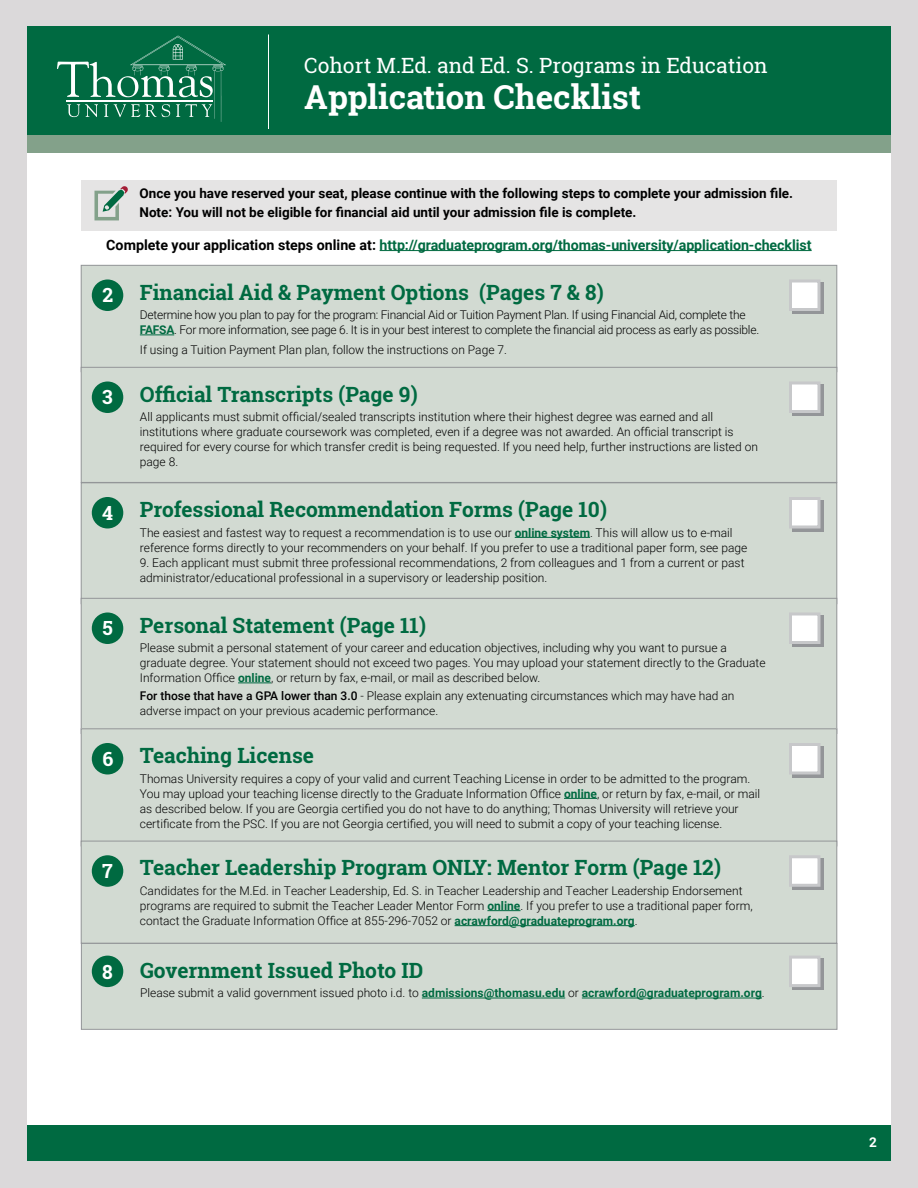
<style>
.page{position:relative;width:918px;height:1188px;background:#fff}
.page>*{position:absolute;margin:0;border:0;box-sizing:border-box;transform-origin:0 0}
.t1{font:700 33px "Roboto Slab";color:#fff}
.t2{font:700 21px "Roboto Slab";color:#006a41}
.t3{font:21px "Roboto Slab";color:#fff}
.t4{font:700 19.5px "Roboto Slab";color:#fff}
.t5{font:700 14.25px "Roboto";letter-spacing:-.005em;color:#006a41}
.t6{font:700 13.5px/19.5px "Roboto";color:#000}
.t7{font:700 13.5px "Roboto";color:#fff}
.t8{font:300 12px/15px "Roboto";color:#000}
.t9{font:300 12px/15px "Roboto";letter-spacing:-.02em;color:#000}
.t10{font:700 12px "Roboto";color:#006a41}
.s1{color:#000}
.s2{font-weight:700;color:#006a41}
.s3{font-weight:500}
.s4{font-weight:300;color:#000}
</style>
<div class="page">
<div style="left:27px;top:1125px;width:864px;height:36px;background:#006a41"></div>
<div style="left:0;top:0;width:918px;height:1188px;border:27px solid #dbd9da"></div>
<div style="left:27px;top:26px;width:864px;height:118px;background:#006a41"></div>
<div style="left:27px;top:135px;width:864px;height:18px;background:#83a18a"></div>
<hr style="left:268px;top:34px;width:1px;height:95px;background:#fff">
<svg style="left:57px;top:36px;width:169px;height:86px"></svg>
<hr style="left:380px;top:250px;width:432px;height:1px;background:#006a41">
<div style="left:81px;top:180px;width:756px;height:51px;background:#e5e4e4"></div>
<svg style="left:94px;top:186px;width:34px;height:34px"></svg>
<div style="left:81px;top:265px;width:756px;height:107px;background:#d2dad2"></div>
<hr style="left:140px;top:335px;width:34px;height:1px;background:#006a41">
<div style="left:81px;top:265px;width:756px;height:107px;border:1px solid #939598"></div>
<div style="left:92px;top:280px;width:31px;height:31px;background:#006a41;border-radius:50%"></div>
<svg style="left:792px;top:283px;width:32px;height:31px"></svg>
<div style="left:789px;top:280px;width:31px;height:31px;background:#fff;border:3px solid #c7c8ca"></div>
<div style="left:81px;top:367px;width:756px;height:115px;background:#d2dad2"></div>
<div style="left:81px;top:367px;width:756px;height:116px;border:1px solid #939598"></div>
<div style="left:92px;top:382px;width:31px;height:31px;background:#006a41;border-radius:50%"></div>
<svg style="left:792px;top:385px;width:32px;height:31px"></svg>
<div style="left:789px;top:382px;width:31px;height:31px;background:#fff;border:3px solid #c7c8ca"></div>
<div style="left:81px;top:483px;width:756px;height:121px;background:#d2dad2"></div>
<hr style="left:515px;top:537px;width:75px;height:1px;background:#006a41">
<div style="left:81px;top:483px;width:756px;height:121px;border:1px solid #939598"></div>
<div style="left:92px;top:497px;width:31px;height:32px;background:#006a41;border-radius:50%"></div>
<svg style="left:792px;top:500px;width:32px;height:32px"></svg>
<div style="left:789px;top:497px;width:31px;height:32px;background:#fff;border:3px solid #c7c8ca"></div>
<div style="left:81px;top:598px;width:756px;height:135px;background:#d2dad2"></div>
<hr style="left:238px;top:683px;width:33px;height:1px;background:#006a41">
<div style="left:92px;top:613px;width:31px;height:31px;background:#006a41;border-radius:50%"></div>
<svg style="left:792px;top:616px;width:32px;height:31px"></svg>
<div style="left:789px;top:613px;width:31px;height:31px;background:#fff;border:3px solid #c7c8ca"></div>
<div style="left:81px;top:729px;width:756px;height:117px;background:#d2dad2"></div>
<hr style="left:564px;top:798px;width:33px;height:1px;background:#006a41">
<div style="left:81px;top:729px;width:756px;height:117px;border:1px solid #939598"></div>
<div style="left:92px;top:743px;width:31px;height:32px;background:#006a41;border-radius:50%"></div>
<svg style="left:792px;top:746px;width:32px;height:32px"></svg>
<div style="left:789px;top:743px;width:31px;height:32px;background:#fff;border:3px solid #c7c8ca"></div>
<div style="left:81px;top:841px;width:756px;height:102px;background:#d2dad2"></div>
<hr style="left:487px;top:910px;width:34px;height:1px;background:#006a41">
<hr style="left:455px;top:925px;width:180px;height:1px;background:#006a41">
<div style="left:81px;top:841px;width:756px;height:102px;border:1px solid #939598"></div>
<div style="left:92px;top:855px;width:31px;height:32px;background:#006a41;border-radius:50%"></div>
<svg style="left:792px;top:858px;width:32px;height:32px"></svg>
<div style="left:789px;top:855px;width:31px;height:32px;background:#fff;border:3px solid #c7c8ca"></div>
<div style="left:81px;top:943px;width:756px;height:86px;background:#d2dad2"></div>
<hr style="left:422px;top:998px;width:143px;height:1px;background:#006a41">
<hr style="left:582px;top:998px;width:180px;height:1px;background:#006a41">
<div style="left:81px;top:943px;width:756px;height:87px;border:1px solid #939598"></div>
<div style="left:92px;top:956px;width:31px;height:31px;background:#006a41;border-radius:50%"></div>
<svg style="left:792px;top:959px;width:32px;height:31px"></svg>
<div style="left:789px;top:956px;width:31px;height:31px;background:#fff;border:3px solid #c7c8ca"></div>
<h2 class="t3" style="left:304px;top:51px;width:465px">Cohort M.Ed. and Ed. S. Programs in Education</h2>
<h1 class="t1" style="left:304px;top:74px;width:338px">Application Checklist</h1>
<p class="t6" style="left:140px;top:183px;width:655px">Once you have reserved your seat, please continue with the following steps to complete your admission file.<br>Note: You will not be eligible for financial aid until your admission file is complete.</p>
<p class="t5" style="left:106px;top:234px;width:707px"><span class="s1">Complete your application steps online at:</span> http://graduateprogram.org/thomas-university/application-checklist</p>
<h3 class="t4" style="left:103px;top:282px;width:12px">2</h3>
<h2 class="t2" style="left:140px;top:277px;width:465px">Financial Aid &amp; Payment Options (Pages 7 &amp; 8)</h2>
<p class="t9" style="left:140px;top:307px;width:621px">Determine how you plan to pay for the program: Financial Aid or Tuition Payment Plan. If using Financial Aid, complete the<br><span class="s2">FAFSA</span>. For more information, see page 6. It is in your best interest to complete the financial aid process as early as possible.</p>
<p class="t8" style="left:140px;top:341px;width:369px">If using a Tuition Payment Plan plan, follow the instructions on Page 7.</p>
<h3 class="t4" style="left:102px;top:384px;width:12px">3</h3>
<h2 class="t2" style="left:140px;top:379px;width:279px">Official Transcripts (Page 9)</h2>
<p class="t8" style="left:140px;top:409px;width:620px">All applicants must submit official/sealed transcripts institution where their highest degree was earned and all institutions where graduate coursework was completed, even if a degree was not awarded. An official transcript is required for every course for which transfer credit is being requested. If you need help, further instructions are listed on page 8.</p>
<h3 class="t4" style="left:102px;top:500px;width:12px">4</h3>
<h2 class="t2" style="left:140px;top:495px;width:469px">Professional Recommendation Forms (Page 10)</h2>
<p class="t8" style="left:140px;top:524px;width:609px">The easiest and fastest way to request a recommendation is to use our <span class="s2">online system</span>. This will allow us to e-mail reference forms directly to your recommenders on your behalf. If you prefer to use a traditional paper form, see page</p>
<p class="t8" style="left:140px;top:554px;width:606px">9. Each applicant must submit three professional recommendations, 2 from colleagues and 1 from a current or past administrator/educational professional in a supervisory or leadership position.</p>
<h3 class="t4" style="left:102px;top:615px;width:12px">5</h3>
<h2 class="t2" style="left:140px;top:610px;width:288px">Personal Statement (Page 11)</h2>
<p class="t8" style="left:140px;top:640px;width:627px">Please submit a personal statement of your career and education objectives, including why you want to pursue a graduate degree. Your statement should not exceed two pages. You may upload your statement directly to the Graduate<br>Information Office <span class="s2">online</span>, or return by fax, e-mail, or mail as described below.</p>
<p class="t8" style="left:140px;top:688px;width:596px"><span class="s3">For those that have a GPA lower than 3.0</span> - Please explain any extenuating circumstances which may have had an adverse impact on your previous academic performance.</p>
<h3 class="t4" style="left:102px;top:746px;width:12px">6</h3>
<h2 class="t2" style="left:140px;top:741px;width:176px">Teaching License</h2>
<p class="t8" style="left:140px;top:770px;width:622px">Thomas University requires a copy of your valid and current Teaching License in order to be admitted to the program.<br>You may upload your teaching license directly to the Graduate Information Office <span class="s2">online</span>, or return by fax, e-mail, or mail as described below. If you are Georgia certified you do not have to do anything; Thomas University will retrieve your certificate from the PSC. If you are not Georgia certified, you will need to submit a copy of your teaching license.</p>
<h3 class="t4" style="left:102px;top:858px;width:12px">7</h3>
<h2 class="t2" style="left:140px;top:853px;width:583px">Teacher Leadership Program ONLY: Mentor Form (Page 12)</h2>
<p class="t8" style="left:140px;top:883px;width:614px">Candidates for the M.Ed. in Teacher Leadership, Ed. S. in Teacher Leadership and Teacher Leadership Endorsement programs are required to submit the Teacher Leader Mentor Form <span class="s2">online</span>. If you prefer to use a traditional paper form, contact the Graduate Information Office at 855-296-7052 or <span class="s2">acrawford@graduateprogram.org</span>.</p>
<h3 class="t4" style="left:102px;top:958px;width:12px">8</h3>
<h2 class="t2" style="left:140px;top:956px;width:285px">Government Issued Photo ID</h2>
<p class="t10" style="left:140px;top:984px;width:626px"><span class="s4">Please submit a valid government issued photo i.d. to</span> admissions@thomasu.edu <span class="s4">or</span> acrawford@graduateprogram.org<span class="s4">.</span></p>
<p class="t7" style="left:869px;top:1132px;width:9px">2</p>
</div>
